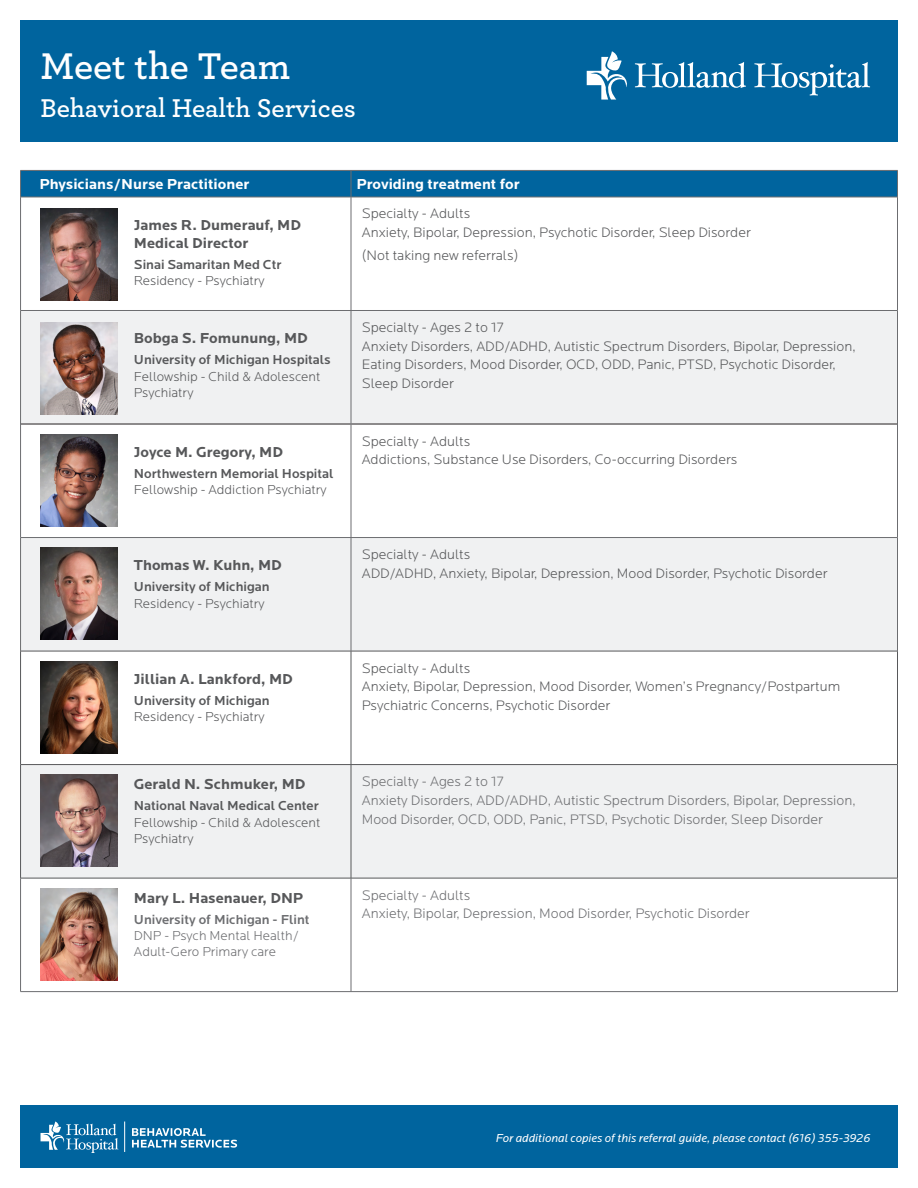
<style>
.page{position:relative;width:918px;height:1188px;background:#fff}
.page>*{position:absolute;margin:0;border:0;box-sizing:border-box;transform-origin:0 0}
.t1{font:600 39px "Archer";letter-spacing:-.005em;color:#fff}
.t2{font:600 27px "Archer";color:#fff}
.name{font:700 15px/18px "Locator";color:#57585a}
.name-2{font:700 15px "Locator";color:#fff}
.text{font:300 14.25px/18.8px "Locator";color:#57585a}
.text-2{font:300 14.25px/18.8px "Locator";color:#6c6d70}
.education{font:300 13.5px/16.5px "Locator";color:#57585a}
.education-2{font:500 13.5px/16.5px "Locator";color:#57585a}
.education-3{font:300 13.5px/16.2px "Locator";color:#6c6d70}
.t3{font:italic 12px "Locator";color:#fff}
.s1{font-weight:300}
.s2{font-weight:500}
</style>
<div class="page">
<svg style="left:21px;top:311px;width:876px;height:567px;fill:#f0f1f2"></svg>
<svg style="left:21px;top:652px;width:876px;height:112px"></svg>
<hr style="left:21px;top:424px;width:330px;height:1px;background:#231f20">
<hr style="left:351px;top:424px;width:546px;height:1px;background:#231f20">
<hr style="left:20px;top:538px;width:1px;height:113px;background:#6c6d70">
<hr style="left:20px;top:310px;width:331px;height:1px;background:#6c6d70">
<hr style="left:20px;top:197px;width:1px;height:113px;background:#6c6d70">
<hr style="left:351px;top:197px;width:1px;height:113px;background:#6c6d70">
<hr style="left:20px;top:311px;width:1px;height:113px;background:#6c6d70">
<hr style="left:20px;top:424px;width:1px;height:113px;background:#6c6d70">
<hr style="left:351px;top:424px;width:1px;height:113px;background:#6c6d70">
<hr style="left:351px;top:878px;width:1px;height:113px;background:#6c6d70">
<hr style="left:351px;top:310px;width:547px;height:1px;background:#6c6d70">
<hr style="left:897px;top:197px;width:1px;height:113px;background:#6c6d70">
<hr style="left:897px;top:311px;width:1px;height:113px;background:#6c6d70">
<hr style="left:897px;top:424px;width:1px;height:113px;background:#6c6d70">
<hr style="left:897px;top:538px;width:1px;height:113px;background:#6c6d70">
<hr style="left:897px;top:878px;width:1px;height:113px;background:#6c6d70">
<hr style="left:20px;top:651px;width:331px;height:1px;background:#57585a">
<hr style="left:20px;top:651px;width:1px;height:113px;background:#57585a">
<hr style="left:351px;top:651px;width:547px;height:1px;background:#57585a">
<hr style="left:351px;top:651px;width:1px;height:113px;background:#57585a">
<hr style="left:897px;top:651px;width:1px;height:113px;background:#57585a">
<hr style="left:20px;top:764px;width:331px;height:1px;background:#57585a">
<hr style="left:20px;top:765px;width:1px;height:113px;background:#57585a">
<hr style="left:351px;top:764px;width:547px;height:1px;background:#57585a">
<hr style="left:351px;top:765px;width:1px;height:113px;background:#57585a">
<hr style="left:897px;top:765px;width:1px;height:113px;background:#57585a">
<hr style="left:20px;top:878px;width:331px;height:1px;background:#57585a">
<hr style="left:351px;top:878px;width:547px;height:1px;background:#57585a">
<hr style="left:20px;top:537px;width:331px;height:1px;background:#6c6d70">
<hr style="left:20px;top:878px;width:1px;height:113px;background:#6c6d70">
<hr style="left:351px;top:311px;width:1px;height:113px;background:#6c6d70">
<hr style="left:351px;top:537px;width:547px;height:1px;background:#6c6d70">
<hr style="left:351px;top:991px;width:547px;height:1px;background:#6c6d70">
<div style="left:20px;top:170px;width:878px;height:27px;background:#00649e"></div>
<hr style="left:351px;top:170px;width:547px;height:1px;background:#6c6d70">
<hr style="left:351px;top:538px;width:1px;height:113px;background:#6c6d70">
<hr style="left:20px;top:197px;width:331px;height:1px;background:#6c6d70">
<hr style="left:351px;top:197px;width:547px;height:1px;background:#6c6d70">
<hr style="left:20px;top:991px;width:331px;height:1px;background:#6c6d70">
<img style="left:40px;top:208px;width:77px;height:92px">
<img style="left:40px;top:548px;width:77px;height:91px">
<img style="left:40px;top:662px;width:77px;height:91px">
<img style="left:41px;top:322px;width:76px;height:92px">
<img style="left:40px;top:435px;width:77px;height:92px">
<div style="left:20px;top:1106px;width:878px;height:62px;background:#00649e"></div>
<svg style="left:132px;top:1128px;width:105px;height:20px"></svg>
<svg style="left:41px;top:1122px;width:77px;height:31px"></svg>
<hr style="left:124px;top:1122px;width:1px;height:30px;background:#fff">
<div style="left:20px;top:20px;width:878px;height:122px;background:#00649e"></div>
<svg style="left:587px;top:51px;width:40px;height:49px"></svg>
<svg style="left:635px;top:62px;width:111px;height:26px"></svg>
<svg style="left:754px;top:62px;width:116px;height:33px"></svg>
<img style="left:41px;top:775px;width:76px;height:92px">
<img style="left:41px;top:889px;width:76px;height:92px">
<p class="t1" style="left:40px;top:37px;width:251px">Meet the Team</p>
<p class="t2" style="left:40px;top:88px;width:317px">Behavioral Health Services</p>
<p class="name-2" style="left:39px;top:176px;width:212px">Physicians/Nurse Practitioner</p>
<p class="name-2" style="left:356px;top:176px;width:165px">Providing treatment for</p>
<p class="name" style="left:134px;top:216px;width:169px">James R. Dumerauf, MD<br>Medical Director</p>
<p class="education-2" style="left:134px;top:256px;width:149px">Sinai Samaritan Med Ctr<br><span class="s1">Residency - Psychiatry</span></p>
<p class="text" style="left:362px;top:205px;width:391px">Specialty - Adults<br>Anxiety, Bipolar, Depression, Psychotic Disorder, Sleep Disorder</p>
<p class="text" style="left:362px;top:247px;width:158px">(Not taking new referrals)</p>
<p class="name" style="left:134px;top:330px;width:175px">Bobga S. Fomunung, MD</p>
<p class="education" style="left:134px;top:352px;width:198px"><span class="s2">University of Michigan Hospitals<br></span>Fellowship - Child &amp; Adolescent<br>Psychiatry</p>
<p class="name" style="left:134px;top:443px;width:151px">Joyce M. Gregory, MD</p>
<p class="education" style="left:134px;top:466px;width:201px"><span class="s2">Northwestern Memorial Hospital<br></span>Fellowship - Addiction Psychiatry</p>
<p class="name" style="left:134px;top:557px;width:149px">Thomas W. Kuhn, MD</p>
<p class="education-2" style="left:134px;top:579px;width:137px">University of Michigan<br><span class="s1">Residency - Psychiatry</span></p>
<p class="name" style="left:134px;top:670px;width:160px">Jillian A. Lankford, MD</p>
<p class="education-2" style="left:134px;top:693px;width:137px">University of Michigan<br><span class="s1">Residency - Psychiatry</span></p>
<p class="name" style="left:134px;top:776px;width:173px">Gerald N. Schmuker, MD</p>
<p class="education" style="left:134px;top:798px;width:188px;text-align:justify"><span class="s2">National Naval Medical Center </span>Fellowship - Child &amp; Adolescent Psychiatry</p>
<p class="name" style="left:134px;top:889px;width:171px">Mary L. Hasenauer, DNP</p>
<p class="education-3" style="left:134px;top:911px;width:177px"><span class="s2">University of Michigan - Flint<br></span>DNP - Psych Mental Health/<br>Adult-Gero Primary care</p>
<p class="text" style="left:362px;top:318px;width:496px">Specialty - Ages 2 to 17<br>Anxiety Disorders, ADD/ADHD, Autistic Spectrum Disorders, Bipolar, Depression, Eating Disorders, Mood Disorder, OCD, ODD, Panic, PTSD, Psychotic Disorder, Sleep Disorder</p>
<p class="text" style="left:362px;top:432px;width:377px">Specialty - Adults<br>Addictions, Substance Use Disorders, Co-occurring Disorders</p>
<p class="text" style="left:362px;top:545px;width:467px">Specialty - Adults<br>ADD/ADHD, Anxiety, Bipolar, Depression, Mood Disorder, Psychotic Disorder</p>
<p class="text" style="left:362px;top:659px;width:480px">Specialty - Adults<br>Anxiety, Bipolar, Depression, Mood Disorder, Women’s Pregnancy/Postpartum<br>Psychiatric Concerns, Psychotic Disorder</p>
<p class="text-2" style="left:362px;top:772px;width:496px">Specialty - Ages 2 to 17<br>Anxiety Disorders, ADD/ADHD, Autistic Spectrum Disorders, Bipolar, Depression,<br>Mood Disorder, OCD, ODD, Panic, PTSD, Psychotic Disorder, Sleep Disorder</p>
<p class="text-2" style="left:362px;top:886px;width:390px">Specialty - Adults<br>Anxiety, Bipolar, Depression, Mood Disorder, Psychotic Disorder</p>
<p class="t3" style="left:496px;top:1131px;width:376px">For additional copies of this referral guide, please contact (616) 355-3926</p>
</div>
